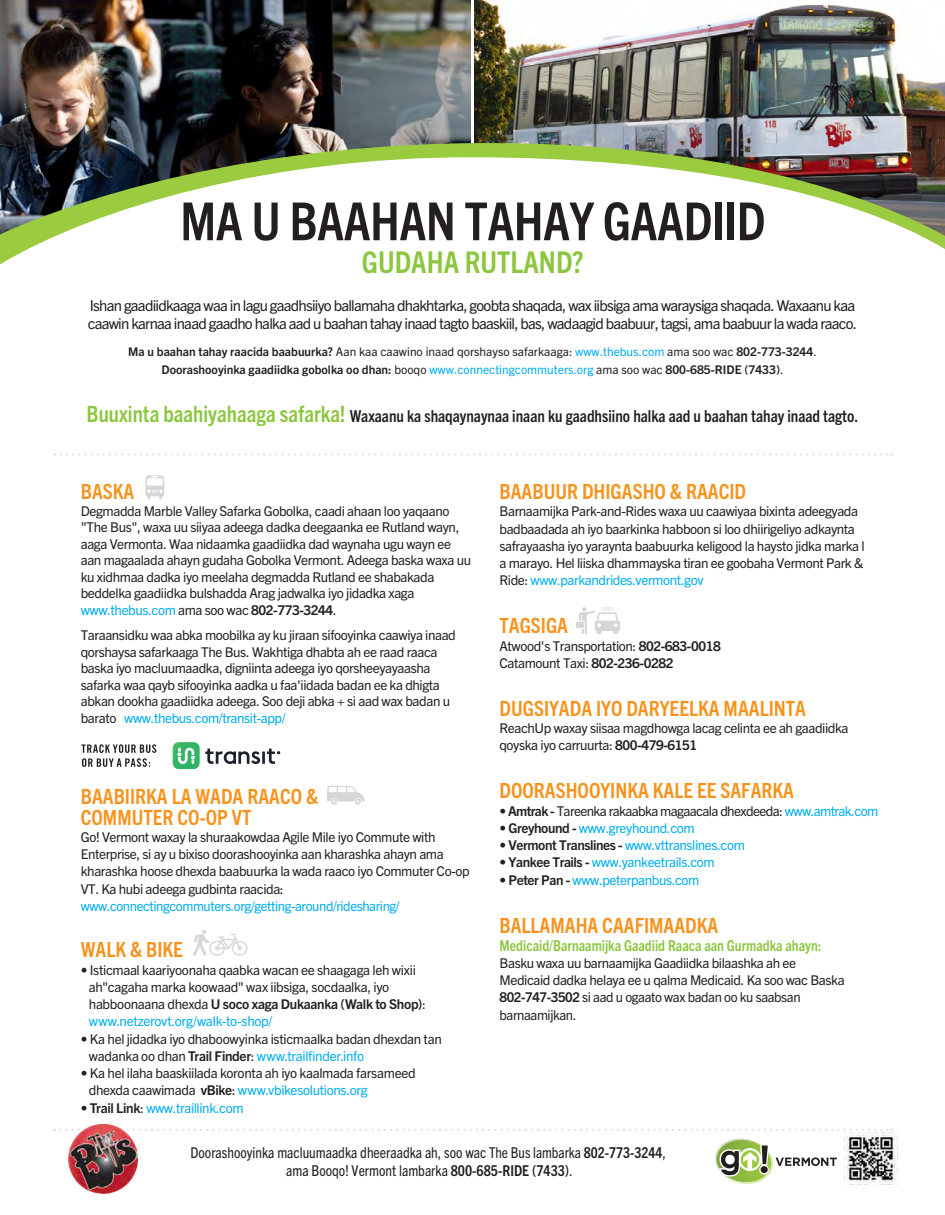
<style>
.page{position:relative;width:945px;height:1215px;background:#fff}
.page>*{position:absolute;margin:0;border:0;box-sizing:border-box;transform-origin:0 0}
.t1{font:700 condensed 52.5px "Trade Gothic Next LT Pro";letter-spacing:-.01em;color:#231f20}
.t2{font:700 condensed 30px "Trade Gothic Next LT Pro";color:#8bc63e}
.t3{font:700 condensed 21px/21px "Trade Gothic Next LT Pro";color:#f7931d}
.t4{font:700 condensed 16.5px "Trade Gothic Next LT Pro";color:#231f20}
.t5{font:15px/18px "Trade Gothic Next LT Pro";letter-spacing:-.05em;color:#231f20}
.t6{font:condensed 15px/18px "Trade Gothic Next LT Pro";color:#231f20;text-align:center}
.t7{font:700 condensed 15px "Trade Gothic Next LT Pro";color:#8bc63e}
.t8{font:13.5px/17.2px "Trade Gothic Next LT Pro";letter-spacing:-.03em;color:#231f20}
.t9{font:13.5px "Trade Gothic Next LT Pro";letter-spacing:-.03em;color:#00aeef}
.t10{font:700 12px/18px "Trade Gothic Next LT Pro";color:#231f20;text-align:center}
.s1{font-weight:400}
.s2{font-weight:400;color:#00aeef}
.s3{font-size:22.5px;color:#8bc63e}
.s4{color:#00aeef}
.s5{font-weight:700}
.s6{color:#231f20}
.s7{font-weight:700;color:#231f20}
</style>
<div class="page">
<img style="left:845px;top:1132px;width:52px;height:53px">
<svg style="left:0;top:234px;width:945px;height:31px"></svg>
<img style="left:0;top:0;width:473px;height:234px">
<img style="left:473px;top:0;width:472px;height:236px">
<hr style="left:471px;top:0;width:3px;height:143px;background:#fff">
<svg style="left:327px;top:786px;width:38px;height:19px"></svg>
<svg style="left:146px;top:475px;width:18px;height:24px"></svg>
<svg style="left:193px;top:930px;width:55px;height:26px"></svg>
<svg style="left:173px;top:742px;width:107px;height:27px"></svg>
<svg style="left:81px;top:744px;width:75px;height:23px"></svg>
<svg style="left:55px;top:453px;width:837px;height:3px"></svg>
<svg style="left:54px;top:1129px;width:838px;height:2px"></svg>
<svg style="left:715px;top:1139px;width:122px;height:45px"></svg>
<img style="left:68px;top:1125px;width:69px;height:68px">
<svg style="left:579px;top:607px;width:41px;height:27px"></svg>
<div style="left:576px;top:622px;width:8px;height:6px;background:#d5d6d8"></div>
<h1 class="t1" style="left:180px;top:185px;width:587px">MA U BAAHAN TAHAY GAADIID</h1>
<h2 class="t2" style="left:362px;top:242px;width:223px">GUDAHA RUTLAND?</h2>
<p class="t5" style="left:88px;top:295px;width:771px">Ishan gaadiidkaaga waa in lagu gaadhsiiyo ballamaha dhakhtarka, goobta shaqada, wax iibsiga ama waraysiga shaqada. Waxaanu kaa caawin karnaa inaad gaadho halka aad u baahan tahay inaad tagto baaskiil, bas, wadaagid baabuur, tagsi, ama baabuur la wada raaco.</p>
<p class="t10" style="left:128px;top:342px;width:690px">Ma u baahan tahay raacida baabuurka? <span class="s1">Aan kaa caawino inaad qorshayso safarkaaga:</span> <span class="s2">www.thebus.com</span> <span class="s1">ama soo wac</span> 802-773-3244<span class="s1">.<br></span>Doorashooyinka gaadiidka gobolka oo dhan: <span class="s1">booqo</span> <span class="s2">www.connectingcommuters.org</span> <span class="s1">ama soo wac</span> 800-685-RIDE (7433)<span class="s1">.</span></p>
<p class="t4" style="left:87px;top:405px;width:773px"><span class="s3">Buuxinta baahiyahaaga safarka!</span> Waxaanu ka shaqaynaynaa inaan ku gaadhsiino halka aad u baahan tahay inaad tagto.</p>
<h3 class="t3" style="left:81px;top:480px;width:55px">BASKA</h3>
<p class="t8" style="left:81px;top:502px;width:392px;line-height:16.5px">Degmadda Marble Valley Safarka Gobolka, caadi ahaan loo yaqaano "The Bus", waxa uu siiyaa adeega dadka deegaanka ee Rutland wayn, aaga Vermonta. Waa nidaamka gaadiidka dad waynaha ugu wayn ee aan magaalada ahayn gudaha Gobolka Vermont. Adeega baska waxa uu ku xidhmaa dadka iyo meelaha degmadda Rutland ee shabakada beddelka gaadiidka bulshadda Arag jadwalka iyo jidadka xaga <span class="s4">www.thebus.com</span> ama soo wac <span class="s5">802-773-3244</span>.</p>
<p class="t8" style="left:81px;top:626px;width:377px;line-height:16.5px">Taraansidku waa abka moobilka ay ku jiraan sifooyinka caawiya inaad qorshaysa safarkaaga The Bus. Wakhtiga dhabta ah ee raad raaca baska iyo macluumaadka, digniinta adeega iyo qorsheeyayaasha safarka waa qayb sifooyinka aadka u faa'iidada badan ee ka dhigta abkan dookha gaadiidka adeega. Soo deji abka + si aad wax badan u barato <span class="s4">www.thebus.com/transit-app/</span></p>
<h3 class="t3" style="left:81px;top:784px;width:239px">BAABIIRKA LA WADA RAACO &amp;<br>COMMUTER CO-OP VT</h3>
<p class="t8" style="left:81px;top:827px;width:390px">Go! Vermont waxay la shuraakowdaa Agile Mile iyo Commute with Enterprise, si ay u bixiso doorashooyinka aan kharashka ahayn ama kharashka hoose dhexda baabuurka la wada raaco iyo Commuter Co-op VT. Ka hubi adeega gudbinta raacida:</p>
<p class="t9" style="left:81px;top:897px;width:320px">www.connectingcommuters.org/getting-around/ridesharing/</p>
<h3 class="t3" style="left:81px;top:938px;width:104px">WALK &amp; BIKE</h3>
<p class="t8" style="left:89px;top:960px;width:338px;text-indent:-8px">• Isticmaal kaariyoonaha qaabka wacan ee shaagaga leh wixii ah"cagaha marka koowaad" wax iibsiga, socdaalka, iyo habboonaana dhexda <span class="s5">U soco xaga Dukaanka (Walk to Shop)</span>: <span class="s4">www.netzerovt.org/waIk-to-shop/</span></p>
<p class="t8" style="left:89px;top:1029px;width:354px;text-indent:-8px">• Ka hel jidadka iyo dhaboowyinka isticmaalka badan dhexdan tan wadanka oo dhan <span class="s5">Trail Finder</span>: <span class="s4">www.trailfinder.info</span></p>
<p class="t8" style="left:89px;top:1064px;width:328px;text-indent:-8px">• Ka hel ilaha baaskiilada koronta ah iyo kaalmada farsameed dhexda caawimada <span class="s5">vBike</span>: <span class="s4">www.vbikesolutions.org</span></p>
<p class="t9" style="left:81px;top:1098px;width:164px"><span class="s6">•</span> <span class="s7">Trail Link</span><span class="s6">:</span> www.traillink.com</p>
<h3 class="t3" style="left:500px;top:480px;width:248px">BAABUUR DHIGASHO &amp; RAACID</h3>
<p class="t8" style="left:500px;top:502px;width:367px">Barnaamijka Park-and-Rides waxa uu caawiyaa bixinta adeegyada badbaadada ah iyo baarkinka habboon si loo dhiirigeliyo adkaynta safrayaasha iyo yaraynta baabuurka keligood la haysto jidka marka l a marayo. Hel liiska dhammayska tiran ee goobaha Vermont Park &amp; Ride: <span class="s4">www.parkandrides.vermont.gov</span></p>
<h3 class="t3" style="left:500px;top:614px;width:70px">TAGSIGA</h3>
<p class="t8" style="left:500px;top:636px;width:223px">Atwood's Transportation: <span class="s5">802-683-0018<br></span>Catamount Taxi: <span class="s5">802-236-0282</span></p>
<h3 class="t3" style="left:500px;top:696px;width:308px">DUGSIYADA IYO DARYEELKA MAALINTA</h3>
<p class="t8" style="left:500px;top:719px;width:350px">ReachUp waxay siisaa magdhowga lacag celinta ee ah gaadiidka qoyska iyo carruurta: <span class="s5">800-479-6151</span></p>
<h3 class="t3" style="left:500px;top:779px;width:296px">DOORASHOOYINKA KALE EE SAFARKA</h3>
<p class="t8" style="left:500px;top:801px;width:380px">• <span class="s5">Amtrak -</span> Tareenka rakaabka magaacala dhexdeeda: <span class="s4">www.amtrak.com</span></p>
<p class="t9" style="left:500px;top:819px;width:197px"><span class="s7">• Greyhound -</span> www.greyhound.com</p>
<p class="t9" style="left:500px;top:836px;width:247px"><span class="s7">• Vermont Translines -</span> www.vttranslines.com</p>
<p class="t9" style="left:500px;top:853px;width:217px"><span class="s7">• Yankee Trails -</span> www.yankeetrails.com</p>
<p class="t9" style="left:500px;top:870px;width:202px"><span class="s7">• Peter Pan -</span> www.peterpanbus.com</p>
<h3 class="t3" style="left:500px;top:913px;width:220px">BALLAMAHA CAAFIMAADKA</h3>
<p class="t7" style="left:500px;top:935px;width:323px">Medicaid/Barnaamijka Gaadiid Raaca aan Gurmadka ahayn:</p>
<p class="t8" style="left:500px;top:953px;width:347px">Basku waxa uu barnaamijka Gaadiidka bilaashka ah ee Medicaid dadka helaya ee u qalma Medicaid. Ka soo wac Baska <span class="s5">802-747-3502</span> si aad u ogaato wax badan oo ku saabsan barnaamijkan.</p>
<p class="t6" style="left:191px;top:1142px;width:477px">Doorashooyinka macluumaadka dheeraadka ah, soo wac The Bus lambarka <span class="s5">802-773-3244</span>, ama Booqo! Vermont lambarka <span class="s5">800-685-RIDE (7433)</span>.</p>
</div>
